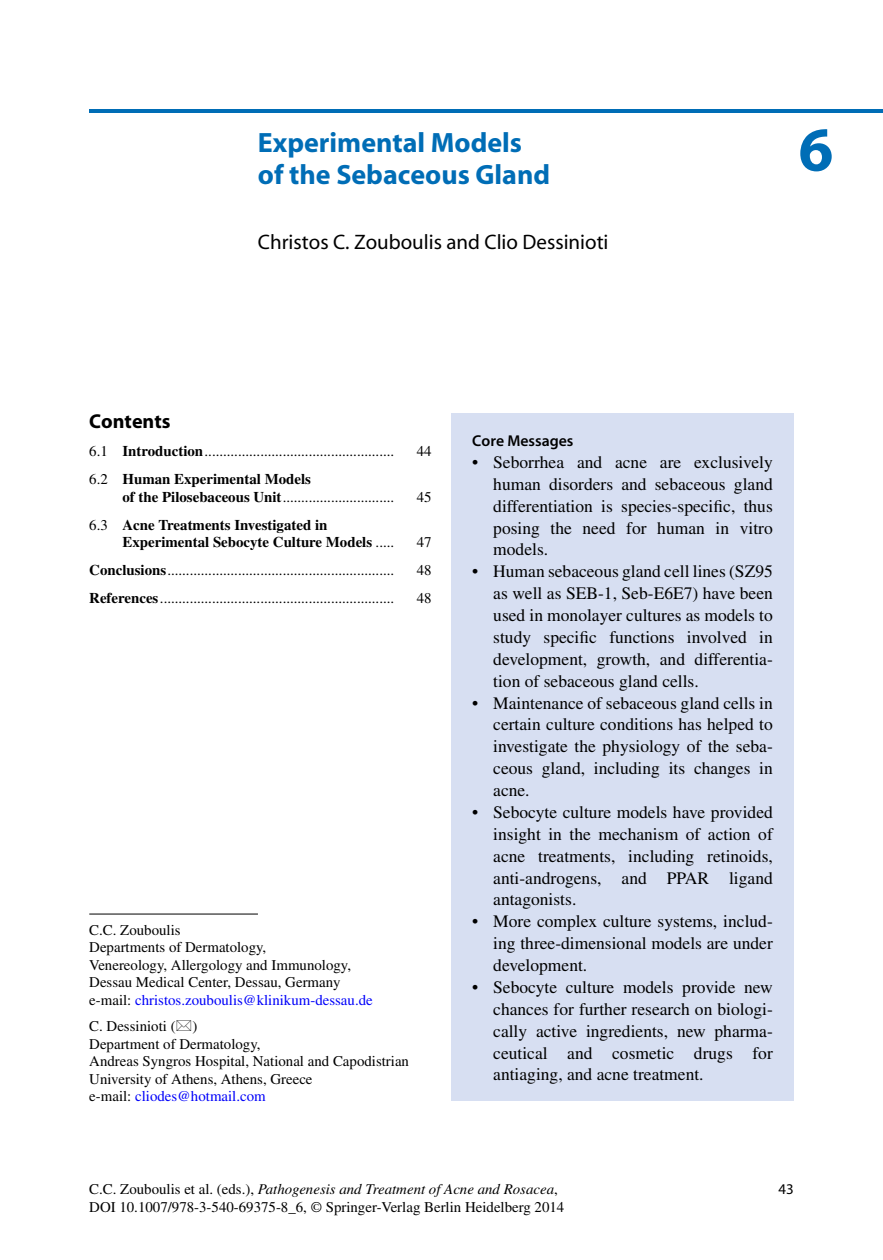
<style>
.page{position:relative;width:883px;height:1260px;background:#fff}
.page>*{position:absolute;margin:0;border:0;box-sizing:border-box;transform-origin:0 0}
.t1{font:700 63px "Sydvwn Tcvkpc Myriad";color:#006db6}
.t2{font:700 28px/31.5px "Sydvwn Tcvkpc Myriad";color:#006db6}
.t3{font:21px "Kvjwwy Mtppcj Myriad";color:#000}
.t4{font:700 20.12px "Sydvwn Tcvkpc Myriad";color:#000}
.t5{font:17.5px/21.9px "Jrqdfh Ntpcnk Times";color:#000;text-align:justify}
.t6{font:600 15.75px "Fdvgss Cbpvjq Myriad";color:#000}
.t7{font:14.88px/17.5px "Jrqdfh Ntpcnk Times";color:#000}
.t8{font:700 14.88px/17.5px "Ndrdxq Bnmrlc Times";color:#000}
.t9{font:italic 14.88px "Grgdwr Kmyhkq Times";color:#000}
.t10{font:14.88px "Ykhlrx Gmybdv Myriad";color:#000}
.s1{font-family:"Ndrdxq Bnmrlc Times";font-weight:700}
.s2{font-family:"Jrqdfh Ntpcnk Times";font-weight:400}
.s3{color:#0000fa}
.s4{font-family:"Jrqdfh Ntpcnk Times";font-style:normal}
</style>
<div class="page">
<hr style="left:89px;top:109px;width:794px;height:3px;background:#006db6">
<hr style="left:89px;top:914px;width:169px;height:1px;background:#000">
<div style="left:451px;top:413px;width:343px;height:688px;background:#d7dff2"></div>
<h2 class="t2" style="left:258px;top:129px;width:294px">Experimental Models of the Sebaceous Gland</h2>
<p class="t3" style="left:258px;top:234px;width:352px">Christos C. Zouboulis and Clio Dessinioti</p>
<h1 class="t1" style="left:798px;top:126px;width:36px">6</h1>
<p class="t4" style="left:89px;top:414px;width:83px">Contents</p>
<p class="t7" style="left:89px;top:444px;width:306px">6.1 <span class="s1">Introduction</span> ...................................................</p>
<p class="t7" style="left:417px;top:444px;width:16px">44</p>
<p class="t8" style="left:89px;top:472px;width:223px"><span class="s2">6.2</span> Human Experimental Models</p>
<p class="t7" style="left:123px;top:490px;width:273px"><span class="s1">of the Pilosebaceous Unit</span> ..............................</p>
<p class="t7" style="left:417px;top:490px;width:16px">45</p>
<p class="t8" style="left:123px;top:518px;width:273px;text-indent:-33px"><span class="s2">6.3</span> Acne Treatments Investigated in<br>Experimental Sebocyte Culture Models <span class="s2">.....</span></p>
<p class="t7" style="left:417px;top:535px;width:16px">47</p>
<p class="t7" style="left:89px;top:563px;width:306px"><span class="s1">Conclusions</span> .............................................................</p>
<p class="t7" style="left:417px;top:563px;width:16px">48</p>
<p class="t7" style="left:89px;top:591px;width:306px"><span class="s1">References</span> ...............................................................</p>
<p class="t7" style="left:417px;top:591px;width:16px">48</p>
<p class="t7" style="left:89px;top:923px;width:285px">C. C. Zouboulis<br>Departments of Dermatology,<br>Venereology, Allergology and Immunology , Dessau Medical Center , Dessau , Germany e-mail: <span class="s3">christos.zouboulis@klinikum-dessau.de</span></p>
<p class="t7" style="left:89px;top:1019px;width:321px">C. Dessinioti ( )<br>Department of Dermatology ,<br>Andreas Syngros Hospital, National and Capodistrian University of Athens , Athens , Greece<br>e-mail: <span class="s3">cliodes@hotmail.com</span></p>
<p class="t6" style="left:472px;top:435px;width:103px">Core Messages</p>
<p class="t5" style="left:493px;top:453px;width:281px;text-indent:-21px">• Seborrhea and acne are exclusively human disorders and sebaceous gland differentiation is species-specific, thus posing the need for human in vitro models.</p>
<p class="t5" style="left:493px;top:562px;width:281px;text-indent:-21px">• Human sebaceous gland cell lines (SZ95 as well as SEB-1, Seb-E6E7) have been used in monolayer cultures as models to study specific functions involved in development, growth, and differentia&shy;tion of sebaceous gland cells.</p>
<p class="t5" style="left:493px;top:693px;width:281px;text-indent:-21px">• Maintenance of sebaceous gland cells in certain culture conditions has helped to investigate the physiology of the seba&shy;ceous gland, including its changes in acne.</p>
<p class="t5" style="left:493px;top:803px;width:281px;text-indent:-21px">• Sebocyte culture models have provided insight in the mechanism of action of acne treatments, including retinoids, anti- androgens, and PPAR ligand antagonists.</p>
<p class="t5" style="left:493px;top:912px;width:281px;text-indent:-21px">• More complex culture systems, includ&shy;ing three-dimensional models are under development.</p>
<p class="t5" style="left:493px;top:978px;width:281px;text-indent:-21px">• Sebocyte culture models provide new chances for further research on biologi&shy;cally active ingredients, new pharma&shy;ceutical and cosmetic drugs for antiaging, and acne treatment.</p>
<p class="t9" style="left:89px;top:1184px;width:470px"><span class="s4">C.C. Zouboulis et al. (eds.),</span> Pathogenesis and Treatment of Acne and Rosacea<span class="s4">,</span></p>
<p class="t10" style="left:778px;top:1183px;width:17px">43</p>
<p class="t7" style="left:89px;top:1199px;width:477px">DOI 10.1007/978-3-540-69375-8_6, © Springer-Verlag Berlin Heidelberg 2014</p>
</div>
